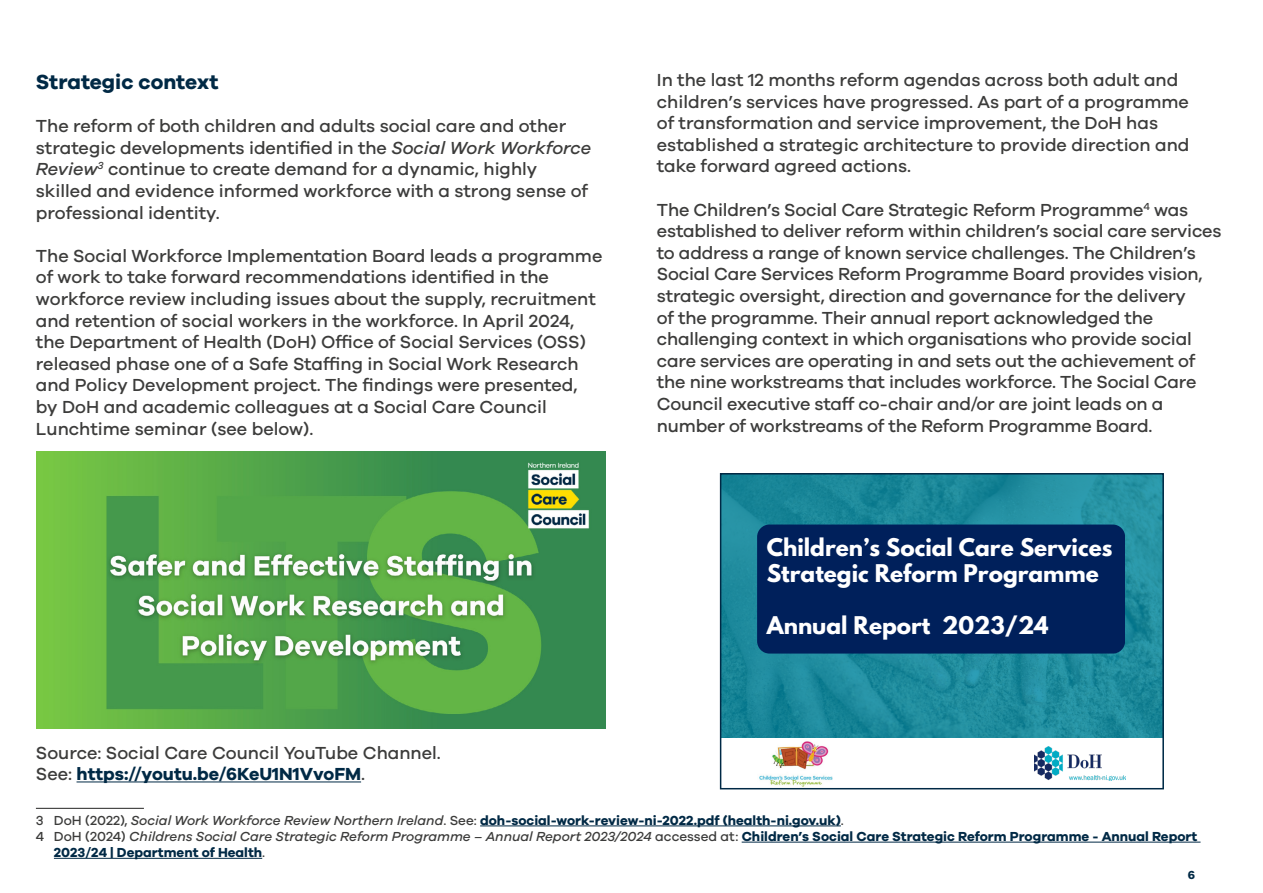
<style>
.page{position:relative;width:1263px;height:893px;background:#fff}
.page>*{position:absolute;margin:0;border:0;box-sizing:border-box;transform-origin:0 0}
.t1{font:700 21.6px/26px "League Spartan";color:#fff}
.t2{font:700 21px "Galano Grotesque";color:#002945}
.t3{font:500 18px/21.6px "Galano Grotesque";color:#3c3c3b}
.t4{font:italic 500 13.5px "Galano Grotesque";color:#3c3c3b}
.t5{font:700 13.5px "Galano Grotesque";color:#002945}
.t6{font:700 12px "Galano Grotesque";color:#002945}
.s1{font-style:italic}
.s2{font-weight:700;color:#002945}
.s3{font-weight:500;color:#3c3c3b}
.s4{font-weight:500;font-style:italic;color:#3c3c3b}
.s5{font-style:normal}
.s6{font-weight:700;font-style:normal;color:#002945}
</style>
<div class="page">
<hr style="left:77px;top:781px;width:284px;height:1px;background:#002945">
<hr style="left:36px;top:808px;width:108px;height:1px;background:#3c3c3b">
<hr style="left:480px;top:826px;width:361px;height:1px;background:#002945">
<hr style="left:742px;top:842px;width:458px;height:1px;background:#002945">
<hr style="left:54px;top:858px;width:208px;height:1px;background:#002945">
<img style="left:36px;top:451px;width:570px;height:278px">
<svg style="left:723px;top:476px;width:438px;height:262px;background:#1d8a9c"></svg>
<div style="left:757px;top:524px;width:368px;height:130px;background:#00205b"></div>
<img style="left:759px;top:741px;width:74px;height:45px">
<img style="left:1034px;top:746px;width:91px;height:34px">
<div style="left:720px;top:473px;width:444px;height:316px;border:2px solid #002945"></div>
<p class="t2" style="left:36px;top:69px;width:184px">Strategic context</p>
<p class="t3" style="left:36px;top:115px;width:557px">The reform of both children and adults social care and other strategic developments identified in the <span class="s1">Social Work Workforce Review</span><sup>3</sup> continue to create demand for a dynamic, highly skilled and evidence informed workforce with a strong sense of professional identity.</p>
<p class="t3" style="left:36px;top:244px;width:568px">The Social Workforce Implementation Board leads a programme of work to take forward recommendations identified in the workforce review including issues about the supply, recruitment and retention of social workers in the workforce. In April 2024, the Department of Health (DoH) Office of Social Services (OSS) released phase one of a Safe Staffing in Social Work Research and Policy Development project. The findings were presented, by DoH and academic colleagues at a Social Care Council Lunchtime seminar (see below).</p>
<p class="t3" style="left:657px;top:69px;width:534px">In the last 12 months reform agendas across both adult and children’s services have progressed. As part of a programme of transformation and service improvement, the DoH has established a strategic architecture to provide direction and take forward agreed actions.</p>
<p class="t3" style="left:657px;top:198px;width:566px">The Children’s Social Care Strategic Reform Programme<sup>4</sup> was established to deliver reform within children’s social care services to address a range of known service challenges. The Children’s Social Care Services Reform Programme Board provides vision, strategic oversight, direction and governance for the delivery<br>of the programme. Their annual report acknowledged the challenging context in which organisations who provide social care services are operating in and sets out the achievement of the nine workstreams that includes workforce. The Social Care Council executive staff co-chair and/or are joint leads on a number of workstreams of the Reform Programme Board.</p>
<p class="t1" style="left:767px;top:534px;width:347px">Children’s Social Care Services<br>Strategic Reform Programme</p>
<p class="t1" style="left:767px;top:612px;width:283px">Annual Report 2023/24</p>
<p class="t3" style="left:36px;top:741px;width:406px">Source: Social Care Council YouTube Channel.<br>See: <span class="s2">https://youtu.be/6KeU1N1VvoFM</span>.</p>
<p class="t5" style="left:36px;top:812px;width:809px"><span class="s3">3 DoH (2022),</span> <span class="s4">Social Work Workforce Review Northern Ireland</span><span class="s3">. See:</span> doh-social-work-review-ni-2022.pdf (health-ni.gov.uk)<span class="s3">.</span></p>
<p class="t4" style="left:36px;top:828px;width:1163px"><span class="s5">4 DoH (2024)</span> Childrens Social Care Strategic Reform Programme – Annual Report 2023/2024 <span class="s5">accessed at:</span> <span class="s6">Children’s Social Care Strategic Reform Programme - Annual Report</span></p>
<p class="t5" style="left:54px;top:844px;width:213px">2023/24 | Department of Health<span class="s3">.</span></p>
<p class="t6" style="left:1188px;top:868px;width:9px">6</p>
</div>
